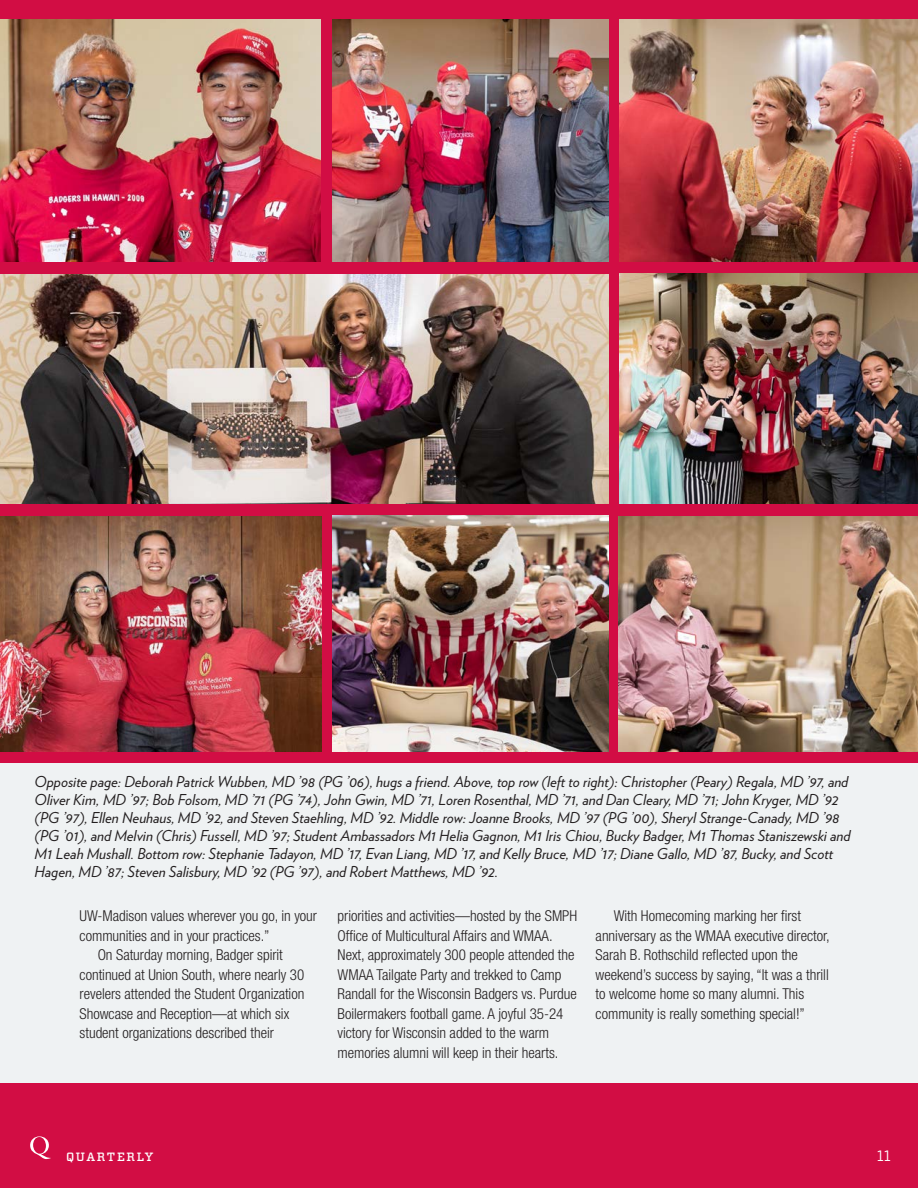
<style>
.page{position:relative;width:918px;height:1188px;background:#d20d44}
.page>*{position:absolute;margin:0;border:0;box-sizing:border-box;transform-origin:0 0}
.MAIN_Body_Copy_Helv{font:300 condensed 15px/19.5px "Helvetica Neue LT Std";color:#231f20}
.Caption_Title_Byline{font:italic 15px/18px "Verlag";color:#231f20}
.t1{font:15px "Vitesse";color:#fff}
.t2{font:500 12px "Vitesse";letter-spacing:.14em;color:#fff}
</style>
<div class="page">
<div style="left:0;top:763px;width:918px;height:320px;background:#eff2f3"></div>
<img style="left:1px;top:19px;width:320px;height:242px">
<img style="left:0;top:0;width:1px;height:752px">
<img style="left:333px;top:19px;width:275px;height:242px">
<img style="left:620px;top:19px;width:298px;height:242px">
<img style="left:0;top:274px;width:608px;height:229px">
<img style="left:620px;top:273px;width:298px;height:230px">
<img style="left:0;top:516px;width:322px;height:236px">
<img style="left:333px;top:515px;width:275px;height:237px">
<img style="left:619px;top:516px;width:299px;height:236px">
<svg style="left:30px;top:1136px;width:21px;height:23px"></svg>
<p class="Caption_Title_Byline" style="left:35px;top:772px;width:817px">Opposite page: Deborah Patrick Wubben, MD ’98 (PG ’06), hugs a friend. Above, top row (left to right): Christopher (Peary) Regala, MD ’97, and Oliver Kim, MD ’97; Bob Folsom, MD ’71 (PG ’74), John Gwin, MD ’71, Loren Rosenthal, MD ’71, and Dan Cleary, MD ’71; John Kryger, MD ’92 (PG ’97), Ellen Neuhaus, MD ’92, and Steven Staehling, MD ’92. Middle row: Joanne Brooks, MD ’97 (PG ’00), Sheryl Strange-Canady, MD ’98 (PG ’01), and Melvin (Chris) Fussell, MD ’97; Student Ambassadors M1 Helia Gagnon, M1 Iris Chiou, Bucky Badger, M1 Thomas Staniszewski and M1 Leah Mushall. Bottom row: Stephanie Tadayon, MD ’17, Evan Liang, MD ’17, and Kelly Bruce, MD ’17; Diane Gallo, MD ’87, Bucky, and Scott Hagen, MD ’87; Steven Salisbury, MD ’92 (PG ’97), and Robert Matthews, MD ’92.</p>
<p class="MAIN_Body_Copy_Helv" style="left:80px;top:906px;width:239px">UW-Madison values wherever you go, in your communities and in your practices.”</p>
<p class="MAIN_Body_Copy_Helv" style="left:80px;top:945px;width:226px;text-indent:18px">On Saturday morning, Badger spirit continued at Union South, where nearly 30 revelers attended the Student Organization Showcase and Reception—at which six student organizations described their</p>
<p class="MAIN_Body_Copy_Helv" style="left:338px;top:906px;width:241px">priorities and activities—hosted by the SMPH Office of Multicultural Affairs and WMAA.<br>Next, approximately 300 people attended the WMAA Tailgate Party and trekked to Camp Randall for the Wisconsin Badgers vs. Purdue Boilermakers football game. A joyful 35-24 victory for Wisconsin added to the warm memories alumni will keep in their hearts.</p>
<p class="MAIN_Body_Copy_Helv" style="left:596px;top:906px;width:236px;text-indent:18px">With Homecoming marking her first anniversary as the WMAA executive director, Sarah B. Rothschild reflected upon the weekend’s success by saying, “It was a thrill to welcome home so many alumni. This community is really something special!”</p>
<p class="t2" style="left:66px;top:1149px;width:89px">QUARTERLY</p>
<p class="t1" style="left:877px;top:1146px;width:15px">11</p>
</div>
